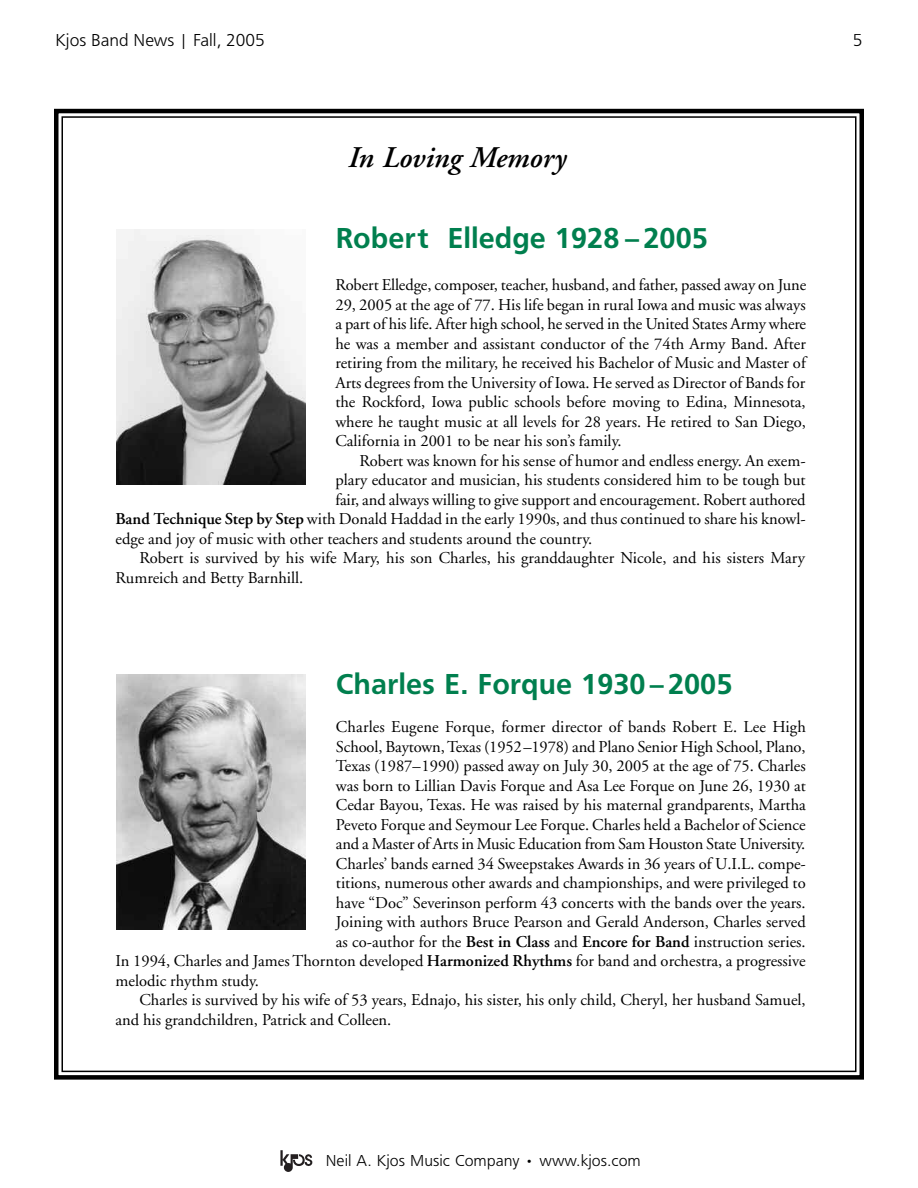
<style>
.page{position:relative;width:918px;height:1188px;background:#fff}
.page>*{position:absolute;margin:0;border:0;box-sizing:border-box;transform-origin:0 0}
.t1{font:30px "Frugal Sans Bold DTC";color:#007f4e}
.t2{font:italic 600 30px "Adobe Garamond";color:#000}
.t3{font:18px "Frugal Sans Light DTC";color:#000}
.t4{font:16.5px/19.5px "Adobe Garamond";color:#000;text-align:justify}
.t5{font:16.5px "Frugal Sans Light DTC";color:#000}
.s1{font-weight:600}
</style>
<div class="page">
<svg style="left:280px;top:1150px;width:32px;height:22px"></svg>
<div style="left:54px;top:109px;width:810px;height:971px;border:4px solid #000"></div>
<img style="left:117px;top:675px;width:189px;height:255px">
<img style="left:116px;top:230px;width:189px;height:255px">
<p class="t3" style="left:56px;top:29px;width:211px">Kjos Band News | Fall, 2005</p>
<p class="t3" style="left:853px;top:29px;width:11px">5</p>
<h1 class="t2" style="left:348px;top:145px;width:220px">In Loving Memory</h1>
<h1 class="t1" style="left:335px;top:220px;width:374px">Robert Elledge 1928 –2005</h1>
<p class="t4" style="left:335px;top:277px;width:472px">Robert Elledge, composer, teacher, husband, and father, passed away on June 29, 2005 at the age of 77. His life began in rural Iowa and music was always a part of his life. After high school, he served in the United States Army where he was a member and assistant conductor of the 74th Army Band. After retiring from the military, he received his Bachelor of Music and Master of Arts degrees from the University of Iowa. He served as Director of Bands for the Rockford, Iowa public schools before moving to Edina, Minnesota, where he taught music at all levels for 28 years. He retired to San Diego, California in 2001 to be near his son’s family.</p>
<p class="t4" style="left:359px;top:452px;width:448px">Robert was known for his sense of humor and endless energy. An exem-</p>
<p class="t4" style="left:335px;top:472px;width:472px">plary educator and musician, his students considered him to be tough but</p>
<p class="t4" style="left:335px;top:491px;width:472px">fair, and always willing to give support and encouragement. Robert authored</p>
<p class="t4" style="left:115px;top:511px;width:692px"><span class="s1">Band Technique Step by Step</span> with Donald Haddad in the early 1990s, and thus continued to share his knowl-</p>
<p class="t4" style="left:115px;top:530px;width:478px">edge and joy of music with other teachers and students around the country.</p>
<p class="t4" style="left:139px;top:550px;width:667px">Robert is survived by his wife Mary, his son Charles, his granddaughter Nicole, and his sisters Mary</p>
<p class="t4" style="left:115px;top:569px;width:189px">Rumreich and Betty Barnhill.</p>
<h1 class="t1" style="left:336px;top:666px;width:398px">Charles E. Forque 1930–2005</h1>
<p class="t4" style="left:336px;top:719px;width:471px">Charles Eugene Forque, former director of bands Robert E. Lee High</p>
<p class="t4" style="left:336px;top:738px;width:471px">School, Baytown, Texas (1952–1978) and Plano Senior High School, Plano,</p>
<p class="t4" style="left:336px;top:758px;width:471px">Texas (1987–1990) passed away on July 30, 2005 at the age of 75. Charles</p>
<p class="t4" style="left:336px;top:777px;width:471px">was born to Lillian Davis Forque and Asa Lee Forque on June 26, 1930 at</p>
<p class="t4" style="left:336px;top:797px;width:471px">Cedar Bayou, Texas. He was raised by his maternal grandparents, Martha</p>
<p class="t4" style="left:336px;top:816px;width:471px">Peveto Forque and Seymour Lee Forque. Charles held a Bachelor of Science</p>
<p class="t4" style="left:336px;top:836px;width:471px">and a Master of Arts in Music Education from Sam Houston State University.</p>
<p class="t4" style="left:336px;top:855px;width:471px">Charles’ bands earned 34 Sweepstakes Awards in 36 years of U.I.L. compe-</p>
<p class="t4" style="left:336px;top:875px;width:471px">titions, numerous other awards and championships, and were privileged to</p>
<p class="t4" style="left:336px;top:894px;width:471px">have “Doc” Severinson perform 43 concerts with the bands over the years.</p>
<p class="t4" style="left:336px;top:914px;width:471px">Joining with authors Bruce Pearson and Gerald Anderson, Charles served</p>
<p class="t4" style="left:336px;top:933px;width:471px">as co-author for the <span class="s1">Best in Class</span> and <span class="s1">Encore for Band</span> instruction series.</p>
<p class="t4" style="left:115px;top:953px;width:692px">In 1994, Charles and James Thornton developed <span class="s1">Harmonized Rhythms</span> for band and orchestra, a progressive</p>
<p class="t4" style="left:115px;top:972px;width:145px">melodic rhythm study.</p>
<p class="t4" style="left:139px;top:992px;width:668px">Charles is survived by his wife of 53 years, Ednajo, his sister, his only child, Cheryl, her husband Samuel,</p>
<p class="t4" style="left:115px;top:1011px;width:277px">and his grandchildren, Patrick and Colleen.</p>
<p class="t5" style="left:326px;top:1150px;width:317px">Neil A. Kjos Music Company • www.kjos.com</p>
</div>
